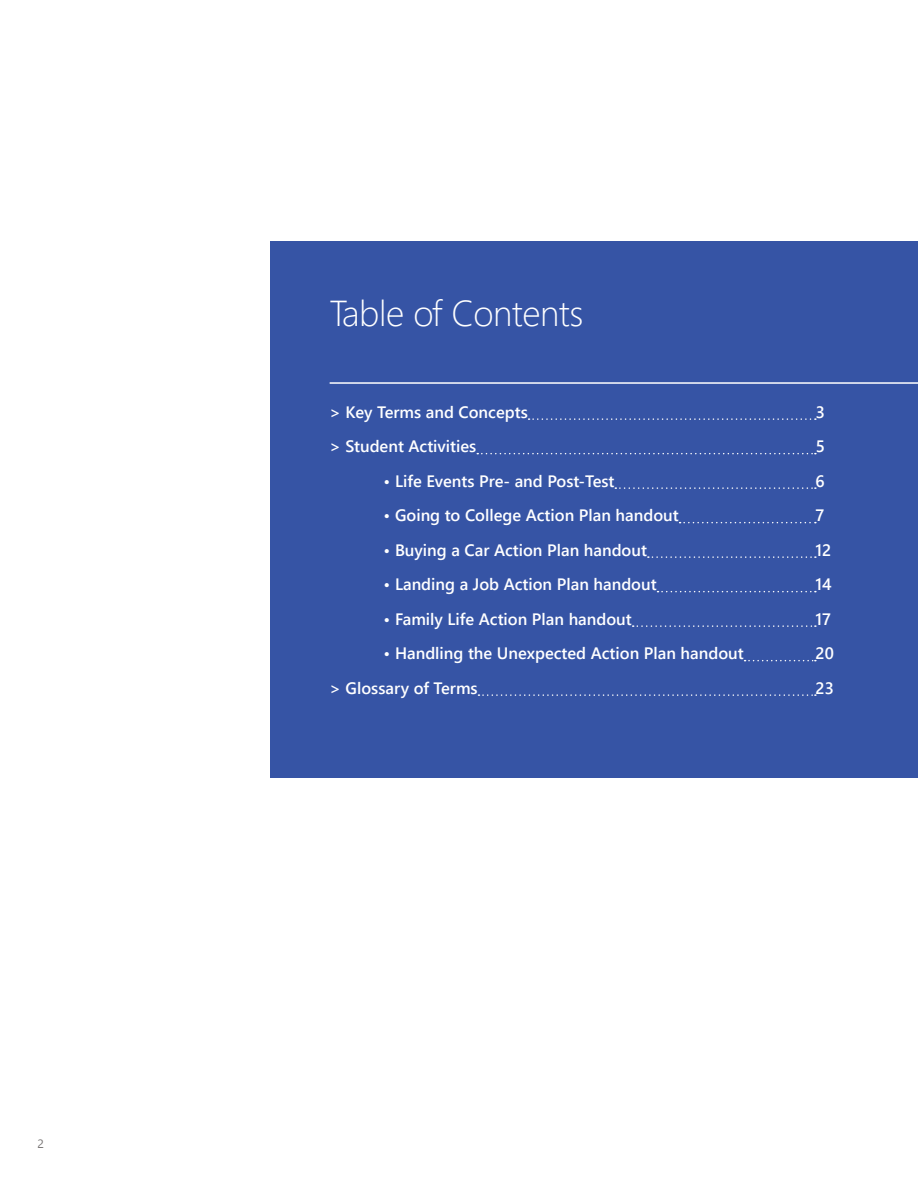
<style>
.page{position:relative;width:918px;height:1188px;background:#fff}
.page>*{position:absolute;margin:0;border:0;box-sizing:border-box;transform-origin:0 0}
.t1{font:300 36px "Segoe UI";letter-spacing:-.01em;color:#fff}
.t2{font:600 16.5px "Segoe UI";color:#fff}
.t3{font:12px "Segoe UI";color:#757272}
</style>
<div class="page">
<div style="left:270px;top:242px;width:648px;height:536px;background:#3654a5"></div>
<svg style="left:529px;top:418px;width:287px;height:2px"></svg>
<svg style="left:477px;top:453px;width:339px;height:1px"></svg>
<svg style="left:615px;top:487px;width:201px;height:2px"></svg>
<svg style="left:680px;top:522px;width:136px;height:1px"></svg>
<svg style="left:648px;top:556px;width:168px;height:2px"></svg>
<svg style="left:658px;top:591px;width:158px;height:1px"></svg>
<svg style="left:633px;top:625px;width:183px;height:2px"></svg>
<svg style="left:745px;top:660px;width:71px;height:1px"></svg>
<svg style="left:478px;top:694px;width:338px;height:2px"></svg>
<hr style="left:330px;top:382px;width:588px;height:2px;background:#fff">
<p class="t3" style="left:38px;top:1135px;width:8px">2</p>
<h1 class="t1" style="left:330px;top:286px;width:255px">Table of Contents</h1>
<p class="t2" style="left:330px;top:399px;width:200px">&gt; Key Terms and Concepts</p>
<p class="t2" style="left:816px;top:399px;width:11px">3</p>
<p class="t2" style="left:330px;top:434px;width:148px">&gt; Student Activities</p>
<p class="t2" style="left:816px;top:434px;width:11px">5</p>
<p class="t2" style="left:384px;top:468px;width:232px">• Life Events Pre- and Post-Test</p>
<p class="t2" style="left:816px;top:468px;width:11px">6</p>
<p class="t2" style="left:384px;top:503px;width:297px">• Going to College Action Plan handout</p>
<p class="t2" style="left:816px;top:503px;width:10px">7</p>
<p class="t2" style="left:384px;top:537px;width:265px">• Buying a Car Action Plan handout</p>
<p class="t2" style="left:816px;top:537px;width:17px">12</p>
<p class="t2" style="left:384px;top:572px;width:275px">• Landing a Job Action Plan handout</p>
<p class="t2" style="left:816px;top:572px;width:18px">14</p>
<p class="t2" style="left:384px;top:606px;width:250px">• Family Life Action Plan handout</p>
<p class="t2" style="left:816px;top:606px;width:17px">17</p>
<p class="t2" style="left:384px;top:641px;width:362px">• Handling the Unexpected Action Plan handout</p>
<p class="t2" style="left:816px;top:641px;width:20px">20</p>
<p class="t2" style="left:330px;top:675px;width:150px">&gt; Glossary of Terms</p>
<p class="t2" style="left:816px;top:675px;width:20px">23</p>
</div>
